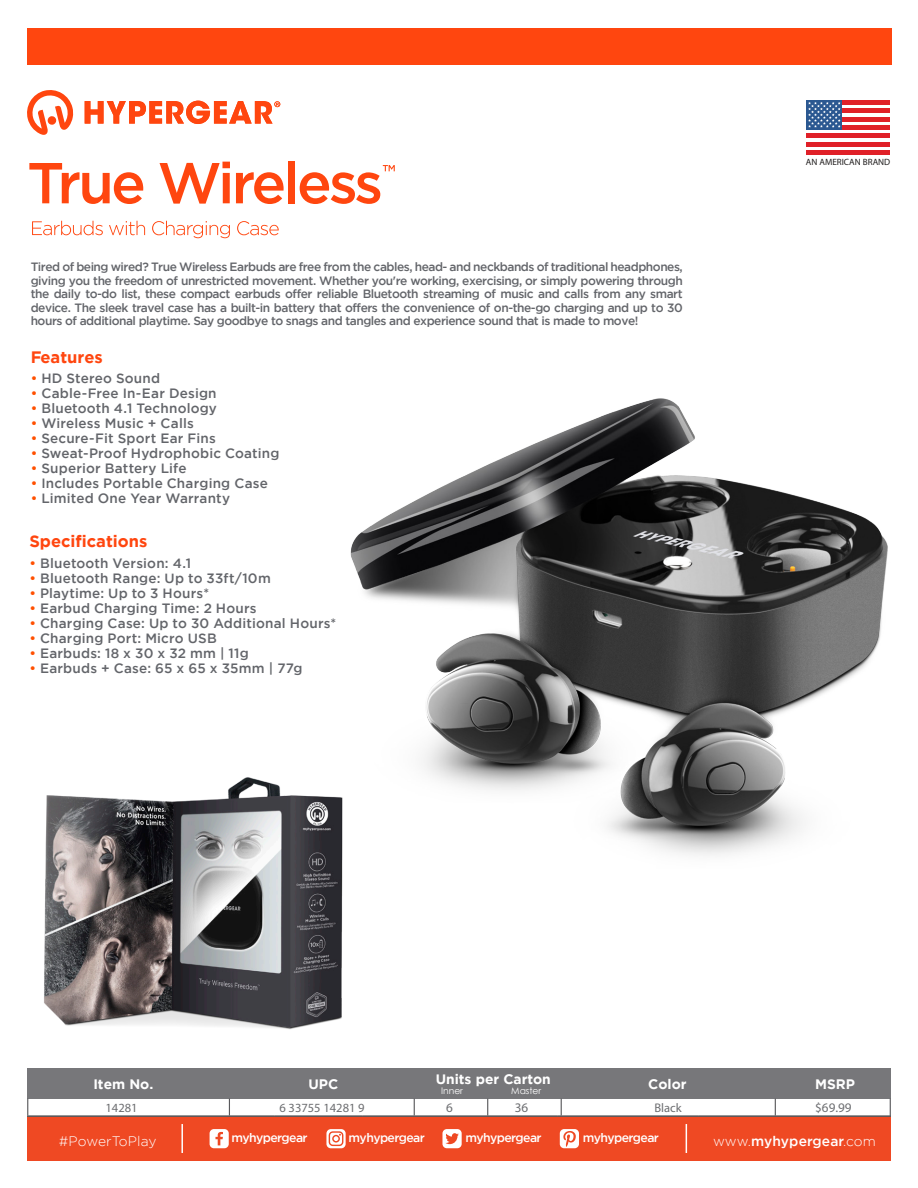
<style>
.page{position:relative;width:918px;height:1188px;background:#fff}
.page>*{position:absolute;margin:0;border:0;box-sizing:border-box;transform-origin:0 0}
.t1{font:700 16.5px "Gotham";color:#ff460f}
.t2{font:700 13.8px "Gotham";color:#fff}
.t3{font:500 13.8px "Gotham";letter-spacing:.01em;color:#fff}
.t4{font:300 13.8px "Gotham";letter-spacing:.005em;color:#fff}
.t5{font:500 13.5px "Gotham";letter-spacing:.015em;color:#63656a}
.t6{font:13.2px "Myriad Pro";color:#6d6e71}
.t7{font:12.6px "Myriad Pro";color:#6d6e71}
.t8{font:500 12.3px "Gotham";letter-spacing:-.05em;color:#fff}
.t9{font:500 12px/13.5px "Gotham";letter-spacing:-.04em;color:#63656a;text-align:justify}
.t10{font:9.15px "Myriad Pro";color:#221f1f}
.t11{font:9.15px "Century Gothic";color:#fff}
.s1{color:#ff5000}
.s2{font-weight:300}
</style>
<div class="page">
<div style="left:27px;top:1116px;width:864px;height:45px;background:#ef4923"></div>
<div style="left:210px;top:1129px;width:19px;height:19px;background:#fff;border-radius:4px"></div>
<svg style="left:215px;top:1132px;width:8px;height:13px"></svg>
<div style="left:442px;top:1129px;width:20px;height:19px;background:#fff;border-radius:4px"></div>
<svg style="left:445px;top:1133px;width:14px;height:11px"></svg>
<div style="left:560px;top:1129px;width:19px;height:19px;background:#fff;border-radius:4px"></div>
<svg style="left:563px;top:1131px;width:13px;height:16px"></svg>
<hr style="left:181px;top:1124px;width:2px;height:29px;background:#fff">
<svg style="left:686px;top:1124px;width:1px;height:29px"></svg>
<svg style="left:326px;top:1129px;width:20px;height:19px"></svg>
<svg style="left:27px;top:90px;width:46px;height:45px"></svg>
<svg style="left:85px;top:101px;width:195px;height:23px"></svg>
<div style="left:27px;top:1068px;width:864px;height:31px;background:#77777a"></div>
<svg style="left:414px;top:1099px;width:1px;height:17px"></svg>
<svg style="left:487px;top:1099px;width:1px;height:17px"></svg>
<svg style="left:775px;top:1099px;width:1px;height:17px"></svg>
<svg style="left:890px;top:1099px;width:1px;height:17px"></svg>
<hr style="left:27px;top:1116px;width:247px;height:1px;background:#59595c">
<hr style="left:274px;top:1116px;width:88px;height:1px;background:#59595c">
<hr style="left:362px;top:1116px;width:52px;height:1px;background:#59595c">
<hr style="left:414px;top:1116px;width:74px;height:1px;background:#59595c">
<hr style="left:488px;top:1116px;width:69px;height:1px;background:#59595c">
<svg style="left:557px;top:1099px;width:5px;height:18px"></svg>
<hr style="left:561px;top:1116px;width:138px;height:1px;background:#59595c">
<hr style="left:699px;top:1116px;width:192px;height:1px;background:#59595c">
<div style="left:27px;top:28px;width:864px;height:37px;background:#ff460f"></div>
<svg style="left:806px;top:104px;width:84px;height:47px"></svg>
<hr style="left:806px;top:100px;width:84px;height:4px;background:#e02028">
<div style="left:806px;top:108px;width:84px;height:5px;background:#e02028"></div>
<hr style="left:806px;top:117px;width:84px;height:4px;background:#e02028">
<div style="left:806px;top:125px;width:84px;height:5px;background:#e02028"></div>
<hr style="left:806px;top:134px;width:84px;height:4px;background:#e02028">
<hr style="left:806px;top:142px;width:84px;height:4px;background:#e02028">
<hr style="left:806px;top:151px;width:84px;height:4px;background:#e02028">
<div style="left:806px;top:100px;width:36px;height:30px;background:#2b5891"></div>
<svg style="left:808px;top:102px;width:33px;height:26px"></svg>
<img style="left:350px;top:398px;width:538px;height:458px">
<img style="left:27px;top:733px;width:347px;height:374px">
<svg style="left:29px;top:163px;width:114px;height:41px"></svg>
<svg style="left:160px;top:162px;width:70px;height:42px"></svg>
<svg style="left:236px;top:172px;width:48px;height:32px"></svg>
<div style="left:288px;top:161px;width:7px;height:42px;background:#ff460f"></div>
<svg style="left:300px;top:165px;width:95px;height:39px"></svg>
<svg style="left:32px;top:221px;width:71px;height:14px"></svg>
<svg style="left:109px;top:221px;width:36px;height:14px"></svg>
<svg style="left:152px;top:221px;width:78px;height:17px"></svg>
<svg style="left:237px;top:221px;width:42px;height:14px"></svg>
<p class="t9" style="left:31px;top:260px;width:654px">Tired of being wired? True Wireless Earbuds are free from the cables, head- and neckbands of traditional headphones, giving you the freedom of unrestricted movement. Whether you're working, exercising, or simply powering through the daily to-do list, these compact earbuds offer reliable Bluetooth streaming of music and calls from any smart device. The sleek travel case has a built-in battery that offers the convenience of on-the-go charging and up to 30 hours of additional playtime. Say goodbye to snags and tangles and experience sound that is made to move!</p>
<h1 class="t1" style="left:31px;top:347px;width:74px">Features</h1>
<p class="t5" style="left:31px;top:371px;width:131px"><span class="s1">•</span> HD Stereo Sound</p>
<p class="t5" style="left:31px;top:386px;width:187px"><span class="s1">•</span> Cable-Free In-Ear Design</p>
<p class="t5" style="left:31px;top:401px;width:188px"><span class="s1">•</span> Bluetooth 4.1 Technology</p>
<p class="t5" style="left:31px;top:416px;width:165px"><span class="s1">•</span> Wireless Music + Calls</p>
<p class="t5" style="left:31px;top:431px;width:187px"><span class="s1">•</span> Secure-Fit Sport Ear Fins</p>
<p class="t5" style="left:31px;top:446px;width:250px"><span class="s1">•</span> Sweat-Proof Hydrophobic Coating</p>
<p class="t5" style="left:31px;top:461px;width:157px"><span class="s1">•</span> Superior Battery Life</p>
<p class="t5" style="left:31px;top:476px;width:239px"><span class="s1">•</span> Includes Portable Charging Case</p>
<p class="t5" style="left:31px;top:491px;width:201px"><span class="s1">•</span> Limited One Year Warranty</p>
<h1 class="t1" style="left:29px;top:532px;width:120px">Specifications</h1>
<p class="t5" style="left:29px;top:555px;width:163px"><span class="s1">•</span> Bluetooth Version: 4.1</p>
<p class="t5" style="left:29px;top:570px;width:243px"><span class="s1">•</span> Bluetooth Range: Up to 33ft/10m</p>
<p class="t5" style="left:29px;top:585px;width:181px"><span class="s1">•</span> Playtime: Up to 3 Hours*</p>
<p class="t5" style="left:29px;top:600px;width:229px"><span class="s1">•</span> Earbud Charging Time: 2 Hours</p>
<p class="t5" style="left:29px;top:615px;width:309px"><span class="s1">•</span> Charging Case: Up to 30 Additional Hours*</p>
<p class="t5" style="left:29px;top:630px;width:189px"><span class="s1">•</span> Charging Port: Micro USB</p>
<p class="t5" style="left:29px;top:645px;width:221px"><span class="s1">•</span> Earbuds: 18 x 30 x 32 mm | 11g</p>
<p class="t5" style="left:29px;top:660px;width:275px"><span class="s1">•</span> Earbuds + Case: 65 x 65 x 35mm | 77g</p>
<p class="t10" style="left:806px;top:156px;width:86px">AN AMERICAN BRAND</p>
<p class="t2" style="left:93px;top:1076px;width:62px">Item No.</p>
<p class="t2" style="left:308px;top:1076px;width:31px">UPC</p>
<p class="t2" style="left:436px;top:1071px;width:117px">Units per Carton</p>
<p class="t11" style="left:441px;top:1085px;width:23px">Inner</p>
<p class="t11" style="left:511px;top:1085px;width:32px">Master</p>
<p class="t2" style="left:648px;top:1076px;width:40px">Color</p>
<p class="t2" style="left:815px;top:1076px;width:41px">MSRP</p>
<p class="t7" style="left:106px;top:1100px;width:34px">14281</p>
<p class="t7" style="left:280px;top:1100px;width:87px">6 33755 14281 9</p>
<p class="t6" style="left:446px;top:1100px;width:8px">6</p>
<p class="t6" style="left:515px;top:1100px;width:15px">36</p>
<p class="t7" style="left:654px;top:1100px;width:29px">Black</p>
<p class="t6" style="left:815px;top:1100px;width:38px">$69.99</p>
<p class="t4" style="left:59px;top:1133px;width:99px">#PowerToPlay</p>
<p class="t8" style="left:231px;top:1131px;width:78px">myhypergear</p>
<p class="t8" style="left:349px;top:1131px;width:78px">myhypergear</p>
<p class="t8" style="left:465px;top:1131px;width:78px">myhypergear</p>
<p class="t8" style="left:583px;top:1131px;width:78px">myhypergear</p>
<p class="t3" style="left:713px;top:1133px;width:164px"><span class="s2">www.</span>myhypergear<span class="s2">.com</span></p>
</div>
